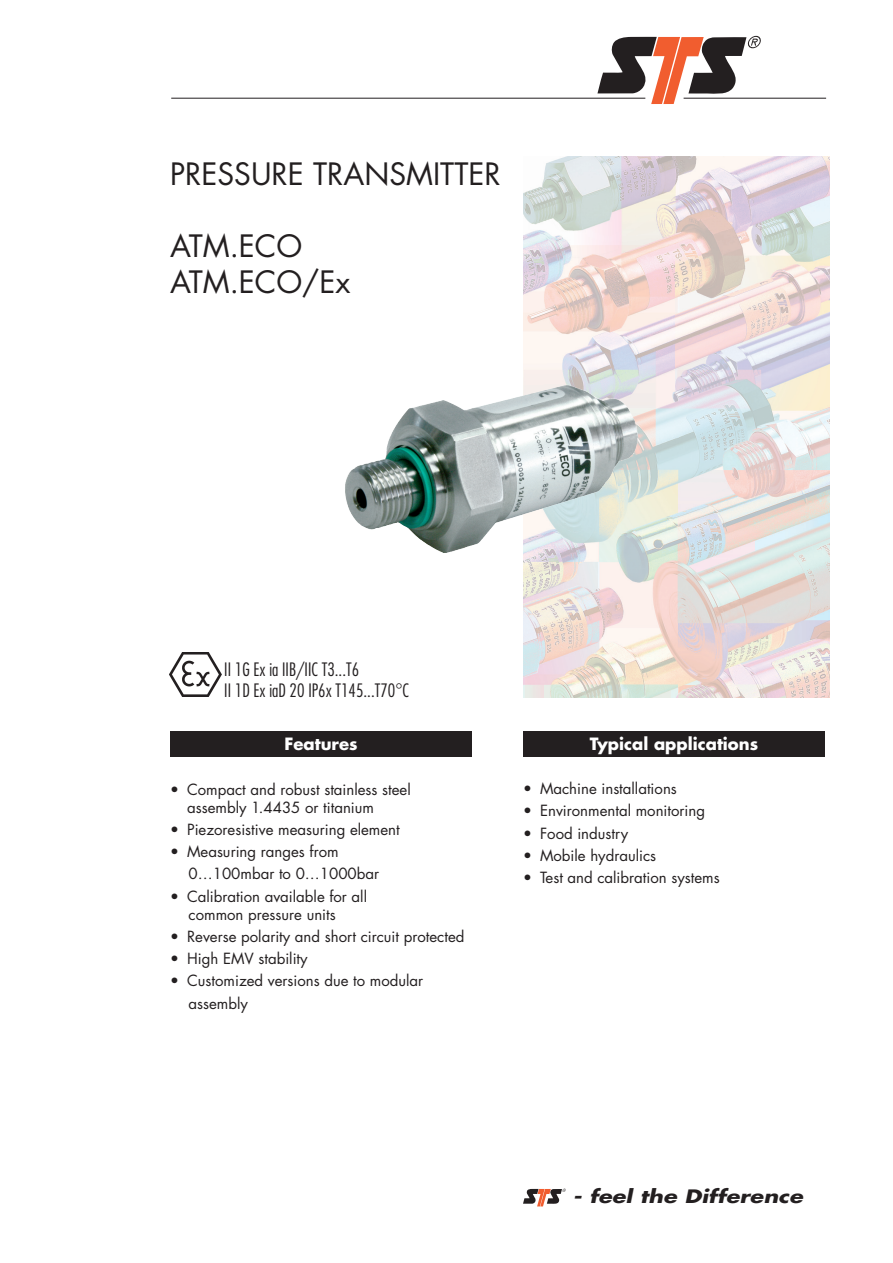
<style>
.page{position:relative;width:893px;height:1263px;background:#fff}
.page>*{position:absolute;margin:0;border:0;box-sizing:border-box;transform-origin:0 0}
.t1{font:30px/36px "Futura";color:#231f20}
.t2{font:300 condensed 18px/21.6px "Futura";color:#231f20}
.t3{font:italic 700 18px "Futura";color:#231f20;scale:1.25 1}
.t4{font:700 16.5px "Futura";color:#fff}
.t5{font:15px/18px "Futura";color:#231f20}
</style>
<div class="page">
<img style="left:523px;top:157px;width:306px;height:540px">
<svg style="left:597px;top:36px;width:164px;height:68px"></svg>
<hr style="left:684px;top:98px;width:142px;height:1px;background:#231f20">
<hr style="left:171px;top:98px;width:474px;height:1px;background:#231f20">
<img style="left:170px;top:652px;width:51px;height:44px">
<svg style="left:523px;top:1189px;width:43px;height:17px"></svg>
<div style="left:170px;top:731px;width:302px;height:26px;background:#231f20"></div>
<div style="left:523px;top:731px;width:302px;height:26px;background:#231f20"></div>
<img style="left:345px;top:384px;width:292px;height:169px">
<h1 class="t1" style="left:170px;top:156px;width:332px">PRESSURE TRANSMITTER</h1>
<h1 class="t1" style="left:170px;top:228px;width:182px">ATM.ECO<br>ATM.ECO/Ex</h1>
<p class="t2" style="left:224px;top:658px;width:186px">II 1G Ex ia IIB/IIC T3...T6<br>II 1D Ex iaD 20 IP6x T145...T70°C</p>
<p class="t4" style="left:284px;top:733px;width:75px">Features</p>
<p class="t4" style="left:590px;top:733px;width:170px">Typical applications</p>
<p class="t5" style="left:523px;top:780px;width:155px">• Machine installations</p>
<p class="t5" style="left:523px;top:802px;width:184px">• Environmental monitoring</p>
<p class="t5" style="left:523px;top:824px;width:107px">• Food industry</p>
<p class="t5" style="left:523px;top:846px;width:135px">• Mobile hydraulics</p>
<p class="t5" style="left:523px;top:869px;width:198px">• Test and calibration systems</p>
<p class="t5" style="left:187px;top:780px;width:225px;text-indent:-17px">• Compact and robust stainless steel assembly 1.4435 or titanium</p>
<p class="t5" style="left:170px;top:820px;width:231px">• Piezoresistive measuring element</p>
<p class="t5" style="left:189px;top:841px;width:192px;line-height:22.2px;text-indent:-18px">• Measuring ranges from<br>0…100mbar to 0…1000bar</p>
<p class="t5" style="left:189px;top:887px;width:180px;text-indent:-18px">• Calibration available for all common pressure units</p>
<p class="t5" style="left:170px;top:927px;width:296px">• Reverse polarity and short circuit protected</p>
<p class="t5" style="left:170px;top:950px;width:139px">• High EMV stability</p>
<p class="t5" style="left:189px;top:970px;width:236px;line-height:22.2px;text-indent:-18px">• Customized versions due to modular assembly</p>
<p class="t3" style="left:573px;top:1184px;width:185px">- feel the Difference</p>
</div>
